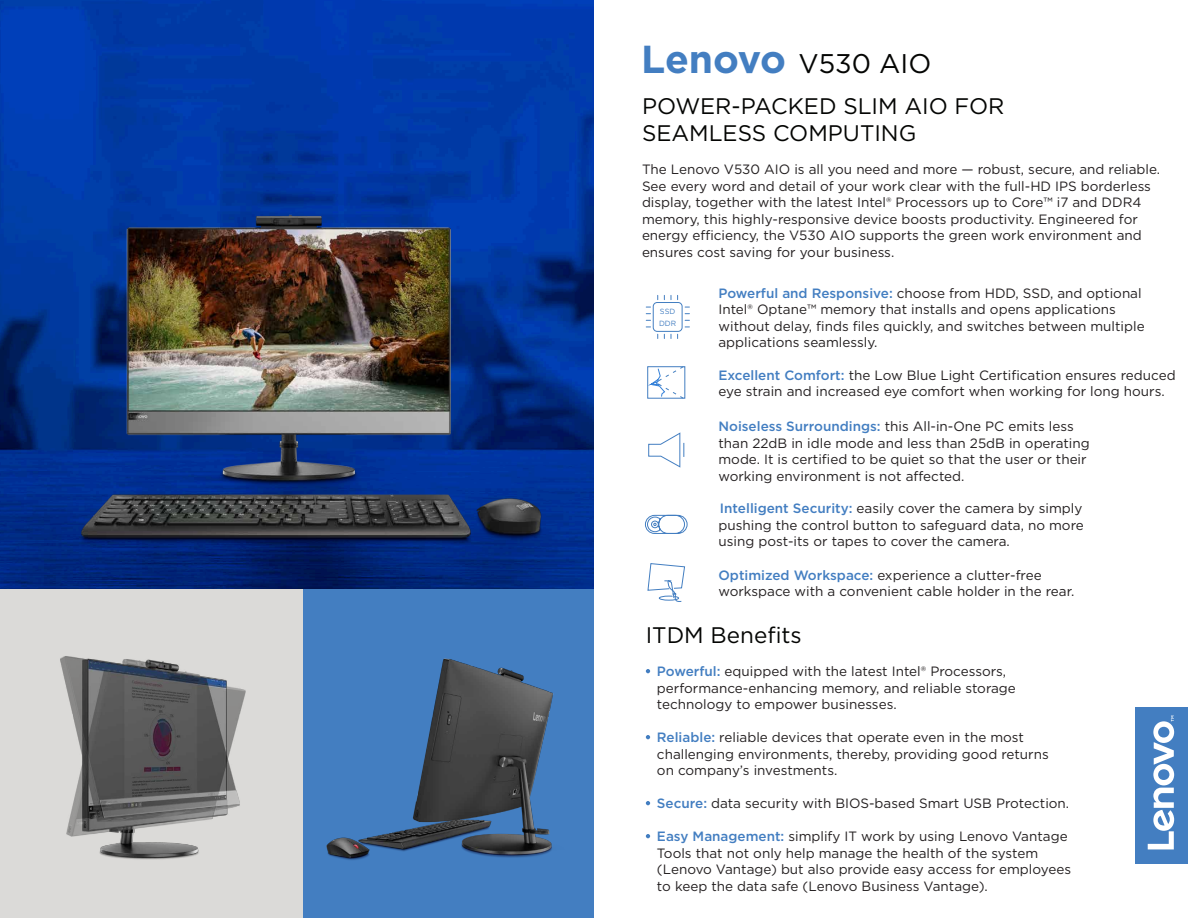
<style>
.page{position:relative;width:1188px;height:918px;background:#fff}
.page>*{position:absolute;margin:0;border:0;box-sizing:border-box;transform-origin:0 0}
.t1{font:27px "Gotham";color:#040503}
.t2{font:22.5px/27px "Gotham";color:#040503}
.t3{font:13.5px/16.5px "Gotham";color:#231f20}
.t4{font:7.5px/12px "Gotham";color:#437ec1}
.s1{font-weight:700;font-size:39px;color:#437ec1}
.s2{font-weight:500;color:#437ec1}
</style>
<div class="page">
<div style="left:1136px;top:707px;width:52px;height:157px;background:#437ec1"></div>
<svg style="left:1148px;top:716px;width:26px;height:133px"></svg>
<svg style="left:646px;top:669px;width:4px;height:4px"></svg>
<svg style="left:646px;top:735px;width:4px;height:4px"></svg>
<svg style="left:650px;top:368px;width:32px;height:29px"></svg>
<div style="left:647px;top:366px;width:38px;height:33px;border:1px solid #437ec1"></div>
<svg style="left:647px;top:563px;width:38px;height:39px"></svg>
<svg style="left:645px;top:515px;width:43px;height:19px"></svg>
<svg style="left:648px;top:432px;width:37px;height:36px"></svg>
<svg style="left:645px;top:295px;width:45px;height:44px"></svg>
<svg style="left:646px;top:834px;width:4px;height:4px"></svg>
<svg style="left:646px;top:801px;width:4px;height:4px"></svg>
<img style="left:0;top:0;width:594px;height:590px">
<div style="left:292px;top:589px;width:302px;height:329px;background:#437ec1"></div>
<div style="left:0;top:590px;width:302px;height:328px;background:#dbdad8"></div>
<img style="left:27px;top:184px;width:551px;height:385px">
<img style="left:326px;top:658px;width:227px;height:202px">
<img style="left:60px;top:656px;width:186px;height:204px">
<h1 class="t1" style="left:641px;top:46px;width:292px"><span class="s1">Lenovo</span> V530 AIO</h1>
<h2 class="t2" style="left:642px;top:92px;width:364px">POWER-PACKED SLIM AIO FOR<br>SEAMLESS COMPUTING</h2>
<p class="t3" style="left:642px;top:161px;width:520px">The Lenovo V530 AIO is all you need and more — robust, secure, and reliable.<br>See every word and detail of your work clear with the full-HD IPS borderless display, together with the latest Intel® Processors up to Core™ i7 and DDR4 memory, this highly-responsive device boosts productivity. Engineered for energy efficiency, the V530 AIO supports the green work environment and ensures cost saving for your business.</p>
<p class="t4" style="left:659px;top:305px;width:19px">SSD<br>DDR</p>
<p class="t3" style="left:718px;top:284px;width:428px"><span class="s2">Powerful and Responsive:</span> choose from HDD, SSD, and optional Intel® Optane™ memory that installs and opens applications without delay, finds files quickly, and switches between multiple applications seamlessly.</p>
<p class="t3" style="left:718px;top:366px;width:459px"><span class="s2">Excellent Comfort:</span> the Low Blue Light Certification ensures reduced eye strain and increased eye comfort when working for long hours.</p>
<p class="t3" style="left:718px;top:418px;width:373px"><span class="s2">Noiseless Surroundings:</span> this All-in-One PC emits less than 22dB in idle mode and less than 25dB in operating mode. It is certified to be quiet so that the user or their working environment is not affected.</p>
<p class="t3" style="left:718px;top:500px;width:367px;text-align:justify"><span class="s2">Intelligent Security:</span> easily cover the camera by simply pushing the control button to safeguard data, no more using post-its or tapes to cover the camera.</p>
<p class="t3" style="left:718px;top:566px;width:357px"><span class="s2">Optimized Workspace:</span> experience a clutter-free workspace with a convenient cable holder in the rear.</p>
<h2 class="t2" style="left:646px;top:622px;width:158px">ITDM Benefits</h2>
<p class="t3" style="left:657px;top:663px;width:360px"><span class="s2">Powerful:</span> equipped with the latest Intel® Processors, performance-enhancing memory, and reliable storage technology to empower businesses.</p>
<p class="t3" style="left:657px;top:729px;width:393px"><span class="s2">Reliable:</span> reliable devices that operate even in the most challenging environments, thereby, providing good returns on company’s investments.</p>
<p class="t3" style="left:657px;top:795px;width:414px"><span class="s2">Secure:</span> data security with BIOS-based Smart USB Protection.</p>
<p class="t3" style="left:657px;top:828px;width:416px"><span class="s2">Easy Management:</span> simplify IT work by using Lenovo Vantage Tools that not only help manage the health of the system (Lenovo Vantage) but also provide easy access for employees to keep the data safe (Lenovo Business Vantage).</p>
</div>
